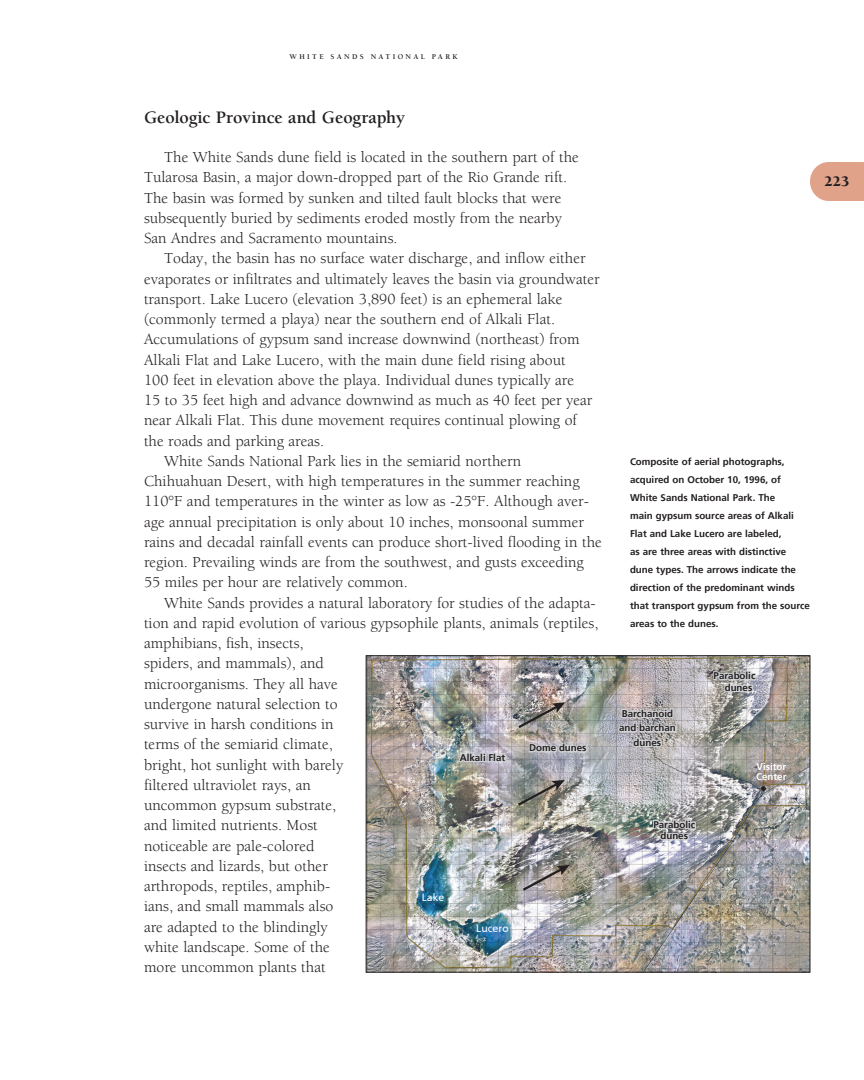
<style>
.page{position:relative;width:864px;height:1080px;background:#fff}
.page>*{position:absolute;margin:0;border:0;box-sizing:border-box;transform-origin:0 0}
.pSubHd1{font:700 18px "Berkeley";letter-spacing:-.005em;color:#231f20}
.Body_text_w_indent{font:15.75px/20.2px "Berkeley";color:#231f20}
.t1{font:900 15px "Berkeley";color:#231f20}
.t2{font:10.5px "Frutiger 55 Roman";color:#fff}
.t3{font:700 9.75px/18px "Frutiger 65";color:#231f20}
.t4{font:700 9.75px/10.5px "Frutiger 65";color:#fff}
.t5{font:700 7.5px "Berkeley";letter-spacing:.32em;color:#231f20}
</style>
<div class="page">
<svg style="left:810px;top:162px;width:54px;height:39px;background:#e2a992"></svg>
<img style="left:368px;top:657px;width:440px;height:314px">
<svg style="left:520px;top:865px;width:50px;height:28px"></svg>
<svg style="left:515px;top:780px;width:50px;height:28px"></svg>
<svg style="left:516px;top:702px;width:49px;height:28px"></svg>
<svg style="left:457px;top:742px;width:50px;height:22px"></svg>
<svg style="left:616px;top:707px;width:62px;height:42px;background:#bab8bb"></svg>
<svg style="left:712px;top:669px;width:46px;height:25px"></svg>
<svg style="left:652px;top:818px;width:46px;height:24px"></svg>
<svg style="left:528px;top:742px;width:61px;height:13px"></svg>
<svg style="left:761px;top:786px;width:5px;height:5px"></svg>
<div style="left:366px;top:655px;width:444px;height:318px;border:1px solid #231f20"></div>
<p class="t5" style="left:289px;top:53px;width:170px">WHITE SANDS NATIONAL PARK</p>
<p class="pSubHd1" style="left:144px;top:108px;width:263px">Geologic Province and Geography</p>
<p class="Body_text_w_indent" style="left:144px;top:147px;width:436px;text-indent:20px">The White Sands dune field is located in the southern part of the Tularosa Basin, a major down-dropped part of the Rio Grande rift.<br>The basin was formed by sunken and tilted fault blocks that were subsequently buried by sediments eroded mostly from the nearby San Andres and Sacramento mountains.</p>
<p class="Body_text_w_indent" style="left:144px;top:249px;width:457px;text-indent:20px">Today, the basin has no surface water discharge, and inflow either evaporates or infiltrates and ultimately leaves the basin via groundwater transport. Lake Lucero (elevation 3,890 feet) is an ephemeral lake (commonly termed a playa) near the southern end of Alkali Flat.<br>Accumulations of gypsum sand increase downwind (northeast) from Alkali Flat and Lake Lucero, with the main dune field rising about<br>100 feet in elevation above the playa. Individual dunes typically are<br>15 to 35 feet high and advance downwind as much as 40 feet per year near Alkali Flat. This dune movement requires continual plowing of the roads and parking areas.</p>
<p class="Body_text_w_indent" style="left:144px;top:451px;width:459px;text-indent:20px">White Sands National Park lies in the semiarid northern Chihuahuan Desert, with high temperatures in the summer reaching 110°F and temperatures in the winter as low as -25°F. Although aver&shy;age annual precipitation is only about 10 inches, monsoonal summer rains and decadal rainfall events can produce short-lived flooding in the region. Prevailing winds are from the southwest, and gusts exceeding 55 miles per hour are relatively common.</p>
<p class="Body_text_w_indent" style="left:144px;top:593px;width:456px;text-indent:20px">White Sands provides a natural laboratory for studies of the adapta&shy;tion and rapid evolution of various gypsophile plants, animals (reptiles, amphibians, fish, insects,<br>spiders, and mammals), and<br>microorganisms. They all have<br>undergone natural selection to<br>survive in harsh conditions in<br>terms of the semiarid climate,<br>bright, hot sunlight with barely<br>filtered ultraviolet rays, an<br>uncommon gypsum substrate,<br>and limited nutrients. Most<br>noticeable are pale-colored<br>insects and lizards, but other<br>arthropods, reptiles, amphib-<br>ians, and small mammals also<br>are adapted to the blindingly<br>white landscape. Some of the<br>more uncommon plants that</p>
<p class="t3" style="left:529px;top:739px;width:59px">Dome dunes</p>
<p class="t3" style="left:460px;top:749px;width:47px">Alkali Flat</p>
<p class="t2" style="left:422px;top:892px;width:24px">Lake</p>
<p class="t2" style="left:476px;top:922px;width:34px">Lucero</p>
<p class="t1" style="left:824px;top:173px;width:27px">223</p>
<p class="t3" style="left:630px;top:453px;width:181px">Composite of aerial photographs, acquired on October 10, 1996, of<br>White Sands National Park. The<br>main gypsum source areas of Alkali<br>Flat and Lake Lucero are labeled,<br>as are three areas with distinctive dune types. The arrows indicate the direction of the predominant winds that transport gypsum from the source areas to the dunes.</p>
<p class="t3" style="left:619px;top:706px;width:58px;line-height:14.5px;text-align:center">Barchanoid and barchan dunes</p>
<p class="t3" style="left:653px;top:818px;width:43px;line-height:11.7px;text-align:center">Parabolic dunes</p>
<p class="t3" style="left:725px;top:670px;width:32px;line-height:11.7px;text-indent:-11px">Parabolic dunes</p>
<p class="t4" style="left:756px;top:761px;width:32px">Visitor<br>Center</p>
</div>
